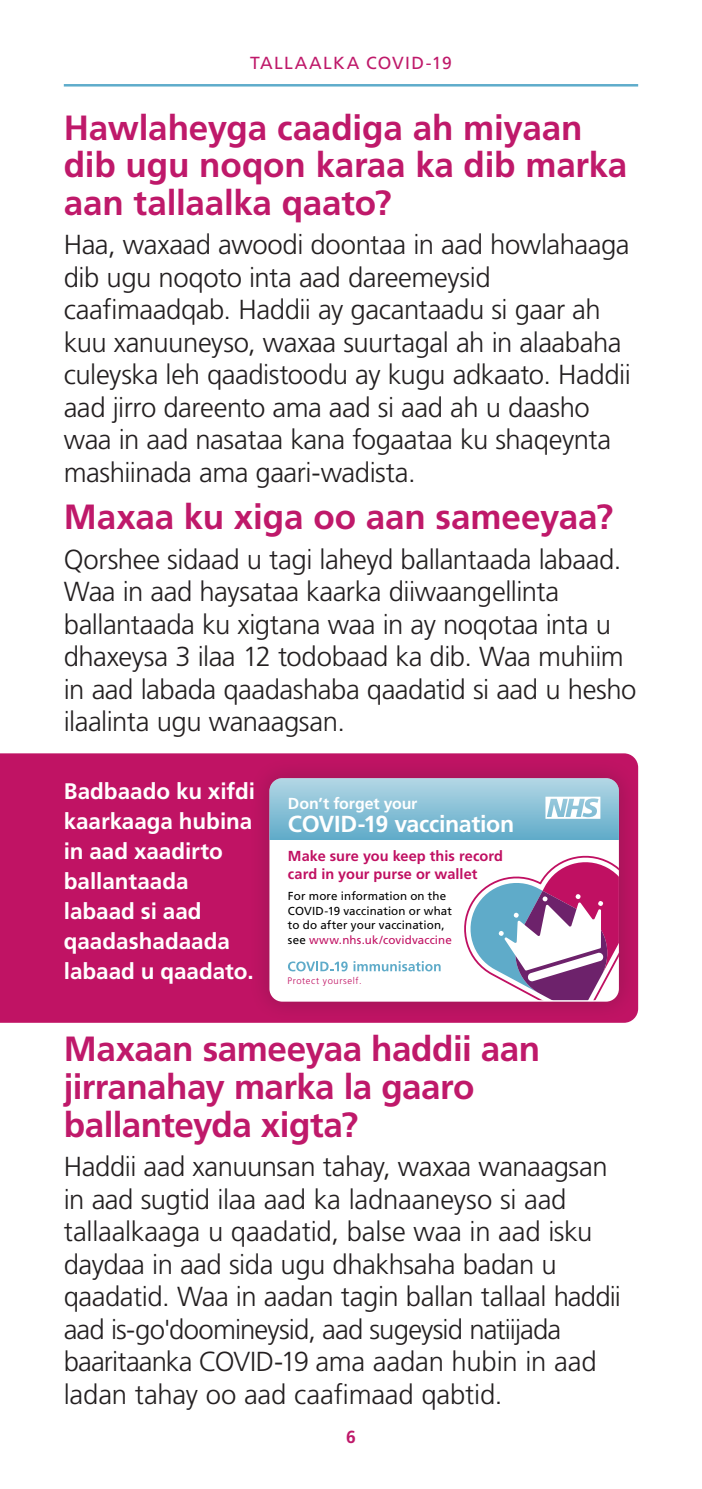
<style>
.page{position:relative;width:702px;height:1489px;background:#fff}
.page>*{position:absolute;margin:0;border:0;box-sizing:border-box;transform-origin:0 0}
.Subtitle{font:700 35px/37.5px "Frutiger LT Std";letter-spacing:-.01em;color:#bf196a}
.Body{font:300 27.5px/32.5px "Frutiger LT Std";letter-spacing:-.02em;color:#231f20}
.t1{font:700 23.25px "Frutiger";letter-spacing:-.015em;color:#fff}
.Body-2{font:700 22.5px/30px "Frutiger LT Std";color:#fff}
.t2{font:17.5px "Frutiger LT Std";letter-spacing:.075em;color:#bf196a}
.t3{font:700 17.5px "Frutiger LT Std";color:#bf196a}
.t4{font:700 16px "Frutiger";letter-spacing:-.01em;color:#fff}
.t5{font:700 14.5px/17.5px "Frutiger";letter-spacing:.005em;color:#c01062}
.t6{font:11.5px/14.5px "Frutiger";letter-spacing:.01em;color:#000}
.t7{font:300 9.5px "Frutiger";letter-spacing:.065em;color:#c01062}
.s1{color:#c01062}
</style>
<div class="page">
<hr style="left:64px;top:84px;width:574px;height:2px;background:#5eaccb">
<div style="left:0;top:753px;width:632px;height:269px;background:#c01364"></div>
<div style="left:248px;top:756px;width:391px;height:267px;background:#1d1e1f;opacity:.25"></div>
<div style="left:269px;top:778px;width:350px;height:223px;background:#fff;border-radius:13px"></div>
<div style="left:269px;top:778px;width:350px;height:61px;background:linear-gradient(to bottom,#b4d6e4,#62adca)"></div>
<svg style="left:545px;top:796px;width:55px;height:22px"></svg>
<svg style="left:464px;top:854px;width:155px;height:146px"></svg>
<svg style="left:288px;top:961px;width:59px;height:10px"></svg>
<svg style="left:353px;top:961px;width:87px;height:10px"></svg>
<p class="t2" style="left:250px;top:52px;width:203px">TALLAALKA COVID-19</p>
<p class="Subtitle" style="left:64px;top:109px;width:565px">Hawlaheyga caadiga ah miyaan dib ugu noqon karaa ka dib marka aan tallaalka qaato?</p>
<p class="Body" style="left:64px;top:229px;width:568px">Haa, waxaad awoodi doontaa in aad howlahaaga dib ugu noqoto inta aad dareemeysid caafimaadqab. Haddii ay gacantaadu si gaar ah kuu xanuuneyso, waxaa suurtagal ah in alaabaha culeyska leh qaadistoodu ay kugu adkaato. Haddii aad jirro dareento ama aad si aad ah u daasho waa in aad nasataa kana fogaataa ku shaqeynta mashiinada ama gaari-wadista.</p>
<p class="Subtitle" style="left:64px;top:498px;width:551px">Maxaa ku xiga oo aan sameeyaa?</p>
<p class="Body" style="left:64px;top:543px;width:574px">Qorshee sidaad u tagi laheyd ballantaada labaad.<br>Waa in aad haysataa kaarka diiwaangellinta ballantaada ku xigtana waa in ay noqotaa inta u dhaxeysa 3 ilaa 12 todobaad ka dib. Waa muhiim in aad labada qaadashaba qaadatid si aad u hesho ilaalinta ugu wanaagsan.</p>
<p class="Body-2" style="left:64px;top:775px;width:193px">Badbaado ku xifdi kaarkaaga hubina in aad xaadirto ballantaada labaad si aad qaadashadaada labaad u qaadato.</p>
<p class="t4" style="left:288px;top:793px;width:131px">Don’t forget your</p>
<p class="t1" style="left:288px;top:810px;width:228px">COVID-19 vaccination</p>
<p class="t5" style="left:288px;top:847px;width:216px">Make sure you keep this record card in your purse or wallet</p>
<p class="t6" style="left:288px;top:888px;width:166px">For more information on the<br>COVID-19 vaccination or what to do after your vaccination, see <span class="s1">www.nhs.uk/covidvaccine</span></p>
<p class="t7" style="left:287px;top:975px;width:76px">Protect yourself.</p>
<p class="Subtitle" style="left:64px;top:1030px;width:478px">Maxaan sameeyaa haddii aan jirranahay marka la gaaro ballanteyda xigta?</p>
<p class="Body" style="left:64px;top:1150px;width:558px">Haddii aad xanuunsan tahay, waxaa wanaagsan in aad sugtid ilaa aad ka ladnaaneyso si aad tallaalkaaga u qaadatid, balse waa in aad isku daydaa in aad sida ugu dhakhsaha badan u qaadatid. Waa in aadan tagin ballan tallaal haddii aad is-go'doomineysid, aad sugeysid natiijada baaritaanka COVID-19 ama aadan hubin in aad ladan tahay oo aad caafimaad qabtid.</p>
<p class="t3" style="left:346px;top:1426px;width:11px">6</p>
</div>
